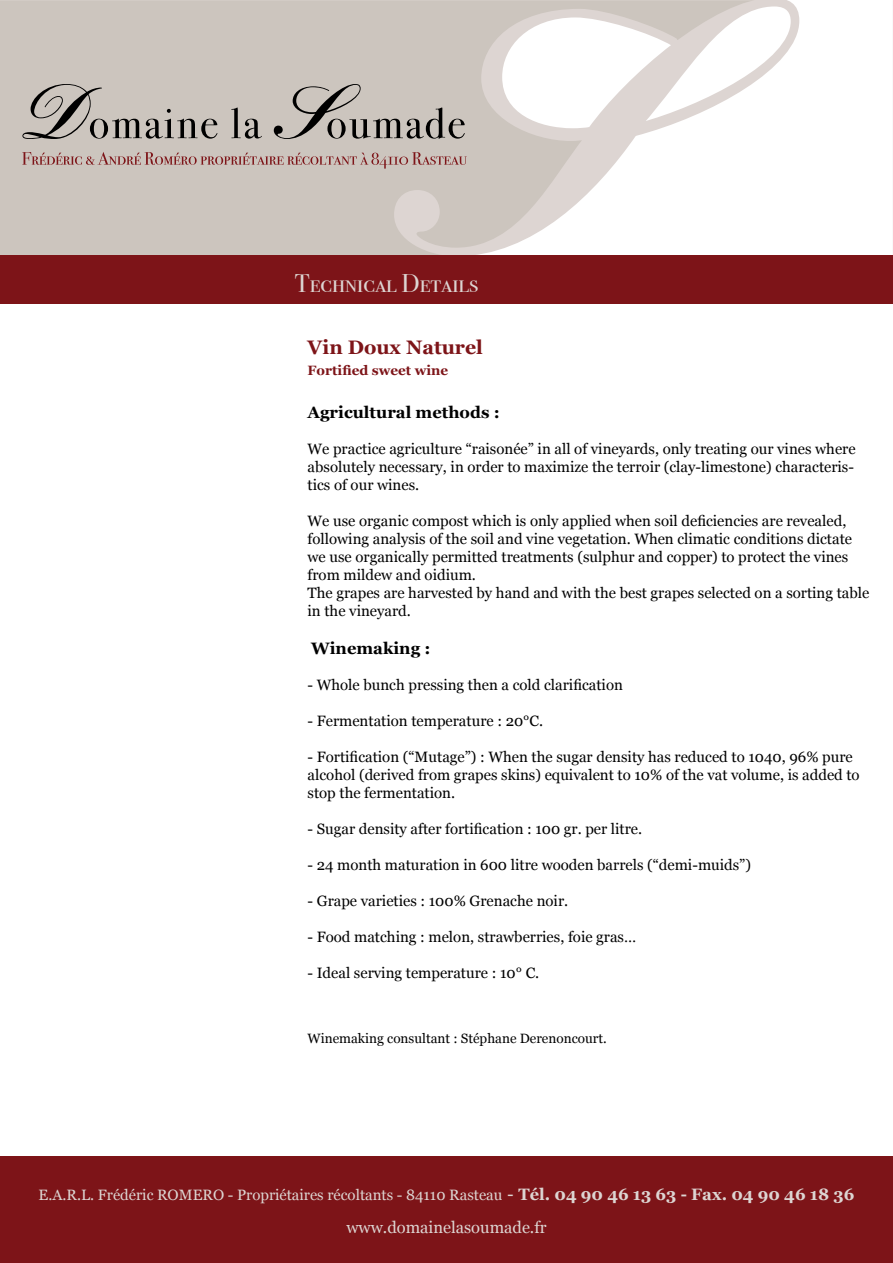
<style>
.page{position:relative;width:893px;height:1263px;background:#fff}
.page>*{position:absolute;margin:0;border:0;box-sizing:border-box;transform-origin:0 0}
.t1{font:25.5px "Bodoni Svty Two SCITCTT Book";color:#ddd5d2}
.t2{font:700 19.5px "Georgia";color:#7d1418}
.t3{font:700 16.5px "Georgia";color:#000}
.t4{font:16.5px "Georgia";color:#ddd5d2}
.t5{font:15px/18px "Georgia";color:#000}
.t6{font:15px "Georgia";color:#ddd5d2}
.t7{font:13.5px "Georgia";color:#000}
.t8{font:700 13.5px "Georgia";color:#7d1418}
.s1{font-family:"Arial";font-size:18px}
.s2{font-weight:700;font-size:16.5px}
</style>
<div class="page">
<div style="left:0;top:0;width:392px;height:255px;background:#ccc5be"></div>
<svg style="left:392px;top:0;width:408px;height:255px"></svg>
<div style="left:0;top:255px;width:893px;height:48px;background:#7d1418"></div>
<svg style="left:22px;top:84px;width:195px;height:55px"></svg>
<svg style="left:231px;top:107px;width:31px;height:32px"></svg>
<svg style="left:274px;top:84px;width:191px;height:55px"></svg>
<svg style="left:22px;top:152px;width:445px;height:17px"></svg>
<div style="left:0;top:1157px;width:893px;height:106px;background:#7d1418"></div>
<h1 class="t1" style="left:295px;top:268px;width:185px">Technical Details</h1>
<h2 class="t2" style="left:308px;top:336px;width:177px">Vin Doux Naturel</h2>
<p class="t8" style="left:308px;top:363px;width:142px">Fortified sweet wine</p>
<p class="t3" style="left:308px;top:403px;width:194px">Agricultural methods :</p>
<p class="t5" style="left:308px;top:440px;width:550px;text-align:justify">We practice agriculture “raisonée” in all of vineyards, only treating our vines where absolutely necessary, in order to maximize the terroir (clay-limestone) characteris&shy;tics of our wines.</p>
<p class="t5" style="left:308px;top:512px;width:563px">We use organic compost which is only applied when soil deficiencies are revealed, following analysis of the soil and vine vegetation. When climatic conditions dictate we use organically permitted treatments (sulphur and copper) to protect the vines from mildew and oidium.<br>The grapes are harvested by hand and with the best grapes selected on a sorting table in the vineyard.</p>
<p class="t3" style="left:311px;top:639px;width:121px">Winemaking :</p>
<p class="t5" style="left:308px;top:676px;width:317px">- Whole bunch pressing then a cold clarification</p>
<p class="t5" style="left:308px;top:712px;width:237px">- Fermentation temperature : 20°C.</p>
<p class="t5" style="left:308px;top:748px;width:554px">- Fortification (“Mutage”) : When the sugar density has reduced to 1040, 96% pure alcohol (derived from grapes skins) equivalent to 10% of the vat volume, is added to stop the fermentation.</p>
<p class="t5" style="left:308px;top:820px;width:336px">- Sugar density after fortification : 100 gr. per litre.</p>
<p class="t5" style="left:308px;top:856px;width:445px">- 24 month maturation in 600 litre wooden barrels (“demi-muids”)</p>
<p class="t5" style="left:308px;top:892px;width:262px">- Grape varieties : 100% Grenache noir.</p>
<p class="t5" style="left:308px;top:928px;width:330px">- Food matching : melon, strawberries, foie gras…</p>
<p class="t5" style="left:308px;top:964px;width:233px">- Ideal serving temperature : 10° C.</p>
<p class="t7" style="left:308px;top:1031px;width:301px">Winemaking consultant : Stéphane Derenoncourt.</p>
<p class="t6" style="left:39px;top:1186px;width:817px">E.A.R.L. Frédéric ROMERO - Propriétaires récoltants - 84110 Rasteau <span class="s1">-</span> <span class="s2">Tél. 04 90 46 13 63 - Fax. 04 90 46 18 36</span></p>
<p class="t4" style="left:346px;top:1218px;width:202px">www.domainelasoumade.fr</p>
</div>
